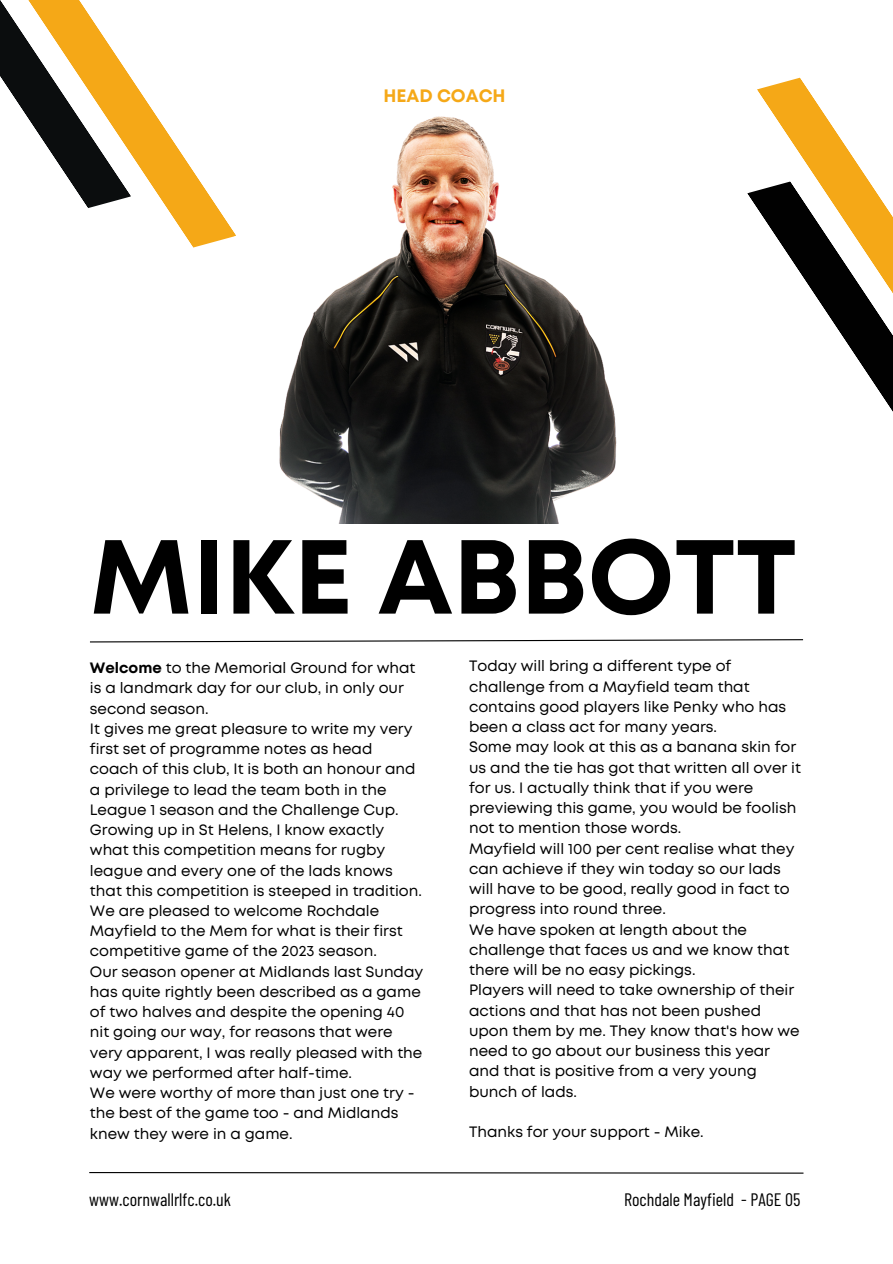
<style>
.page{position:relative;width:893px;height:1264px;background:#fff}
.page>*{position:absolute;margin:0;border:0;box-sizing:border-box;transform-origin:0 0}
.t1{font:700 104.85px "Mont";color:#000}
.t2{font:18px "Barlow Condensed";color:#000}
.t3{font:700 18px "Mont";color:#f5a817}
.t4{font:15px/20.2px "Mont";color:#000}
.s1{font-weight:700}
</style>
<div class="page">
<svg style="left:89px;top:1172px;width:715px;height:2px"></svg>
<img style="left:279px;top:116px;width:338px;height:407px">
<svg style="left:131px;top:78px;width:105px;height:169px"></svg>
<svg style="left:0;top:0;width:131px;height:208px"></svg>
<svg style="left:757px;top:78px;width:112px;height:103px"></svg>
<svg style="left:747px;top:181px;width:145px;height:229px"></svg>
<svg style="left:90px;top:639px;width:714px;height:4px"></svg>
<p class="t3" style="left:383px;top:89px;width:124px">HEAD COACH</p>
<h1 class="t1" style="left:90px;top:537px;width:708px">MIKE ABBOTT</h1>
<p class="t4" style="left:90px;top:658px;width:335px"><span class="s1">Welcome</span> to the Memorial Ground for what is a landmark day for our club, in only our second season.<br>It gives me great pleasure to write my very first set of programme notes as head coach of this club, It is both an honour and a privilege to lead the team both in the League 1 season and the Challenge Cup.<br>Growing up in St Helens, I know exactly what this competition means for rugby league and every one of the lads knows that this competition is steeped in tradition.<br>We are pleased to welcome Rochdale Mayfield to the Mem for what is their first competitive game of the 2023 season.<br>Our season opener at Midlands last Sunday has quite rightly been described as a game of two halves and despite the opening 40 nit going our way, for reasons that were very apparent, I was really pleased with the way we performed after half-time.<br>We were worthy of more than just one try - the best of the game too - and Midlands knew they were in a game.</p>
<p class="t4" style="left:469px;top:657px;width:333px">Today will bring a different type of challenge from a Mayfield team that contains good players like Penky who has been a class act for many years.<br>Some may look at this as a banana skin for us and the tie has got that written all over it for us. I actually think that if you were previewing this game, you would be foolish not to mention those words.<br>Mayfield will 100 per cent realise what they can achieve if they win today so our lads will have to be good, really good in fact to progress into round three.<br>We have spoken at length about the challenge that faces us and we know that there will be no easy pickings.<br>Players will need to take ownership of their actions and that has not been pushed upon them by me. They know that's how we need to go about our business this year and that is positive from a very young bunch of lads.</p>
<p class="t4" style="left:469px;top:1122px;width:236px">Thanks for your support - Mike.</p>
<p class="t2" style="left:89px;top:1187px;width:143px">www.cornwallrlfc.co.uk</p>
<p class="t2" style="left:624px;top:1187px;width:178px">Rochdale Mayfield - PAGE 05</p>
</div>
